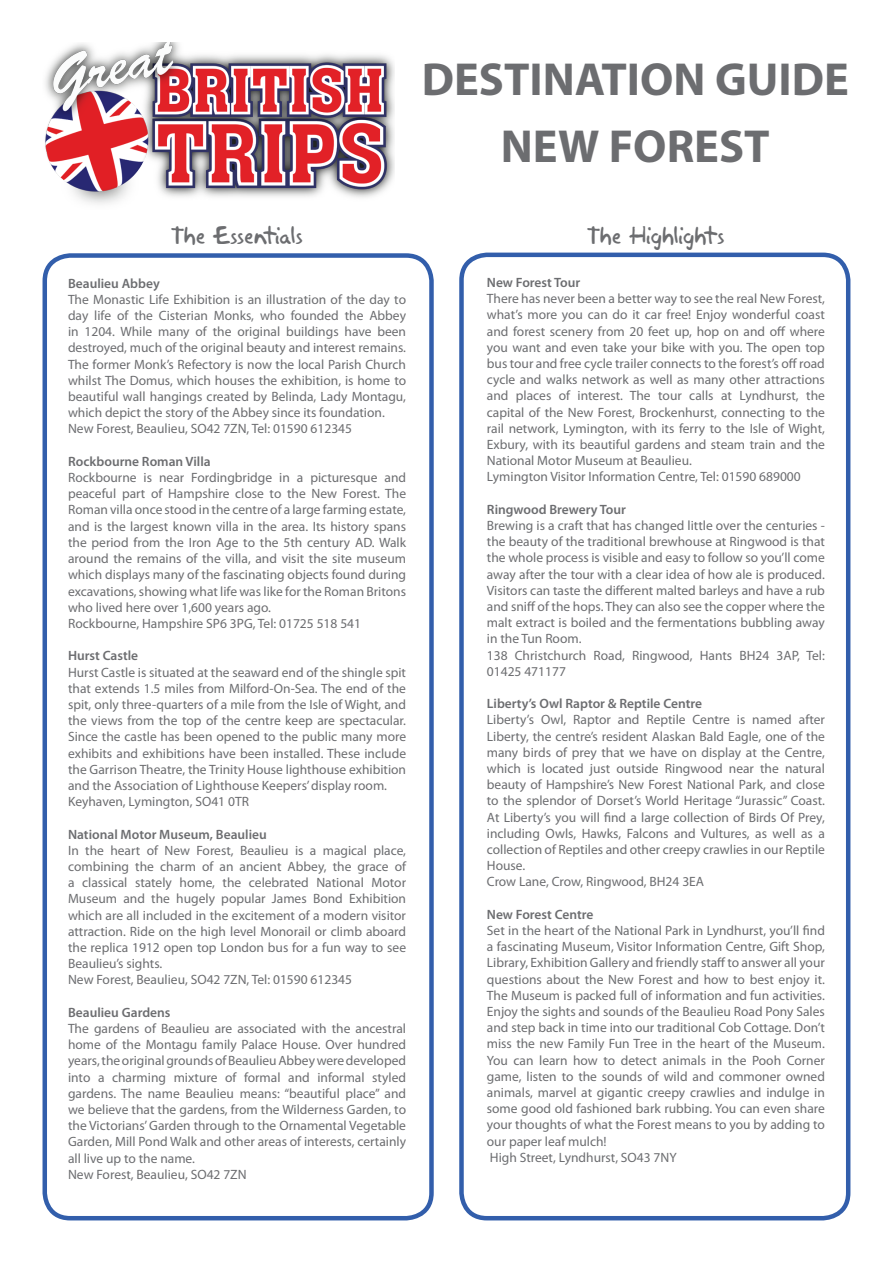
<style>
.page{position:relative;width:893px;height:1263px;background:#fff}
.page>*{position:absolute;margin:0;border:0;box-sizing:border-box;transform-origin:0 0}
.t1{font:700 46.5px/67.5px "Myriad Pro";color:#6c6d70;text-align:center}
.t2{font:22.5px "Akbar Plain";letter-spacing:-.025em;color:#6c6d70}
.t3{font:13.5px/16.2px "Myriad Pro";color:#6c6d70}
.t4{font:600 13.5px "Myriad Pro";color:#6c6d70}
</style>
<div class="page">
<img style="left:45px;top:43px;width:350px;height:161px">
<div style="left:43px;top:253px;width:391px;height:967px;border:4px solid #325eab;border-radius:26px"></div>
<div style="left:459px;top:253px;width:391px;height:967px;border:4px solid #325eab;border-radius:26px"></div>
<h1 class="t1" style="left:422px;top:44px;width:429px">DESTINATION GUIDE<br>NEW FOREST</h1>
<h2 class="t2" style="left:171px;top:217px;width:134px">The Essentials</h2>
<p class="t4" style="left:68px;top:275px;width:93px">Beaulieu Abbey</p>
<p class="t3" style="left:68px;top:291px;width:340px">The Monastic Life Exhibition is an illustration of the day to day life of the Cisterian Monks, who founded the Abbey in 1204. While many of the original buildings have been destroyed, much of the original beauty and interest remains.<br>The former Monk’s Refectory is now the local Parish Church whilst The Domus, which houses the exhibition, is home to beautiful wall hangings created by Belinda, Lady Montagu, which depict the story of the Abbey since its foundation.<br>New Forest, Beaulieu, SO42 7ZN, Tel: 01590 612345</p>
<p class="t4" style="left:68px;top:453px;width:144px">Rockbourne Roman Villa</p>
<p class="t3" style="left:68px;top:469px;width:340px">Rockbourne is near Fordingbridge in a picturesque and peaceful part of Hampshire close to the New Forest. The Roman villa once stood in the centre of a large farming estate, and is the largest known villa in the area. Its history spans the period from the Iron Age to the 5th century AD. Walk around the remains of the villa, and visit the site museum which displays many of the fascinating objects found during excavations, showing what life was like for the Roman Britons who lived here over 1,600 years ago.<br>Rockbourne, Hampshire SP6 3PG, Tel: 01725 518 541</p>
<p class="t4" style="left:68px;top:647px;width:72px">Hurst Castle</p>
<p class="t3" style="left:68px;top:664px;width:340px">Hurst Castle is situated at the seaward end of the shingle spit that extends 1.5 miles from Milford-On-Sea. The end of the spit, only three-quarters of a mile from the Isle of Wight, and the views from the top of the centre keep are spectacular.<br>Since the castle has been opened to the public many more exhibits and exhibitions have been installed. These include the Garrison Theatre, the Trinity House lighthouse exhibition and the Association of Lighthouse Keepers’ display room.<br>Keyhaven, Lymington, SO41 0TR</p>
<p class="t4" style="left:68px;top:825px;width:200px">National Motor Museum, Beaulieu</p>
<p class="t3" style="left:68px;top:842px;width:340px">In the heart of New Forest, Beaulieu is a magical place, combining the charm of an ancient Abbey, the grace of a classical stately home, the celebrated National Motor Museum and the hugely popular James Bond Exhibition which are all included in the excitement of a modern visitor attraction. Ride on the high level Monorail or climb aboard the replica 1912 open top London bus for a fun way to see Beaulieu’s sights.<br>New Forest, Beaulieu, SO42 7ZN, Tel: 01590 612345</p>
<p class="t4" style="left:68px;top:1004px;width:104px">Beaulieu Gardens</p>
<p class="t3" style="left:68px;top:1020px;width:340px">The gardens of Beaulieu are associated with the ancestral home of the Montagu family Palace House. Over hundred years, the original grounds of Beaulieu Abbey were developed into a charming mixture of formal and informal styled gardens. The name Beaulieu means: “beautiful place” and we believe that the gardens, from the Wilderness Garden, to the Victorians’ Garden through to the Ornamental Vegetable Garden, Mill Pond Walk and other areas of interests, certainly all live up to the name.<br>New Forest, Beaulieu, SO42 7ZN</p>
<h2 class="t2" style="left:587px;top:217px;width:140px">The Highlights</h2>
<p class="t4" style="left:487px;top:274px;width:95px">New Forest Tour</p>
<p class="t3" style="left:487px;top:290px;width:340px">There has never been a better way to see the real New Forest, what’s more you can do it car free! Enjoy wonderful coast and forest scenery from 20 feet up, hop on and off where you want and even take your bike with you. The open top bus tour and free cycle trailer connects to the forest’s off road cycle and walks network as well as many other attractions and places of interest. The tour calls at Lyndhurst, the capital of the New Forest, Brockenhurst, connecting to the rail network, Lymington, with its ferry to the Isle of Wight, Exbury, with its beautiful gardens and steam train and the National Motor Museum at Beaulieu.<br>Lymington Visitor Information Centre, Tel: 01590 689000</p>
<p class="t4" style="left:487px;top:501px;width:141px">Ringwood Brewery Tour</p>
<p class="t3" style="left:487px;top:517px;width:340px">Brewing is a craft that has changed little over the centuries - the beauty of the traditional brewhouse at Ringwood is that the whole process is visible and easy to follow so you’ll come away after the tour with a clear idea of how ale is produced.<br>Visitors can taste the different malted barleys and have a rub and sniff of the hops. They can also see the copper where the malt extract is boiled and the fermentations bubbling away in the Tun Room.<br>138 Christchurch Road, Ringwood, Hants BH24 3AP, Tel:<br>01425 471177</p>
<p class="t4" style="left:487px;top:695px;width:217px">Liberty’s Owl Raptor &amp; Reptile Centre</p>
<p class="t3" style="left:487px;top:711px;width:340px">Liberty’s Owl, Raptor and Reptile Centre is named after Liberty, the centre’s resident Alaskan Bald Eagle, one of the many birds of prey that we have on display at the Centre, which is located just outside Ringwood near the natural beauty of Hampshire’s New Forest National Park, and close to the splendor of Dorset’s World Heritage “Jurassic” Coast.<br>At Liberty’s you will find a large collection of Birds Of Prey, including Owls, Hawks, Falcons and Vultures, as well as a collection of Reptiles and other creepy crawlies in our Reptile House.<br>Crow Lane, Crow, Ringwood, BH24 3EA</p>
<p class="t4" style="left:487px;top:906px;width:108px">New Forest Centre</p>
<p class="t3" style="left:487px;top:922px;width:340px">Set in the heart of the National Park in Lyndhurst, you’ll find a fascinating Museum, Visitor Information Centre, Gift Shop, Library, Exhibition Gallery and friendly staff to answer all your questions about the New Forest and how to best enjoy it.<br>The Museum is packed full of information and fun activities.<br>Enjoy the sights and sounds of the Beaulieu Road Pony Sales and step back in time into our traditional Cob Cottage. Don’t miss the new Family Fun Tree in the heart of the Museum.<br>You can learn how to detect animals in the Pooh Corner game, listen to the sounds of wild and commoner owned animals, marvel at gigantic creepy crawlies and indulge in some good old fashioned bark rubbing. You can even share your thoughts of what the Forest means to you by adding to our paper leaf mulch!<br>High Street, Lyndhurst, SO43 7NY</p>
</div>
